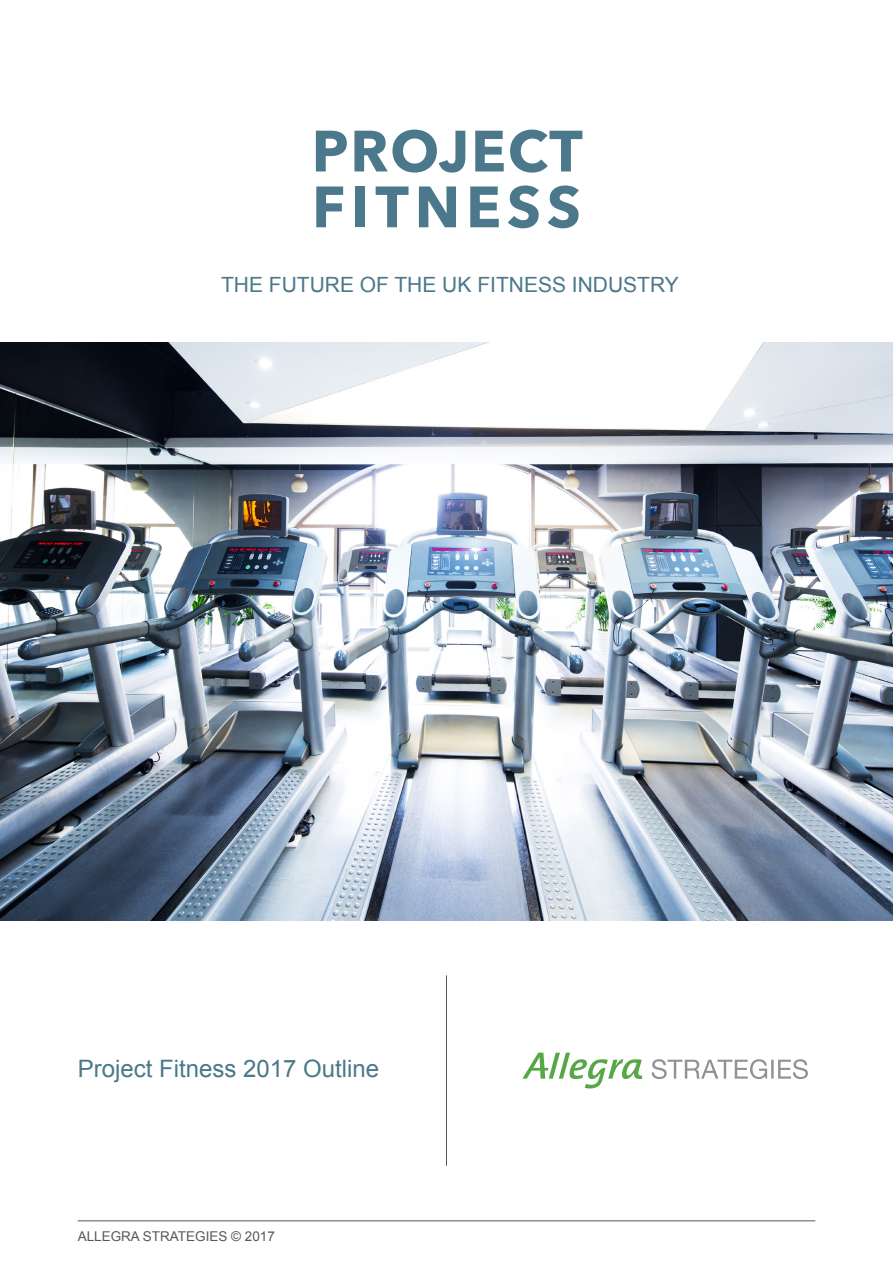
<style>
.page{position:relative;width:893px;height:1263px;background:#fff}
.page>*{position:absolute;margin:0;border:0;box-sizing:border-box;transform-origin:0 0}
.t1{font:700 57.6px/55.8px "Avenir Next";letter-spacing:.065em;color:#4b788a}
.t2{font:24px "Arial";color:#4b788a}
.t3{font:21px "Arial";color:#4b788a}
.t4{font:13.5px "Arial";color:#57585a}
</style>
<div class="page">
<img style="left:0;top:342px;width:893px;height:579px">
<hr style="left:446px;top:975px;width:1px;height:191px;background:#57585a">
<svg style="left:522px;top:1053px;width:120px;height:35px"></svg>
<svg style="left:652px;top:1059px;width:156px;height:20px"></svg>
<hr style="left:78px;top:1220px;width:737px;height:1px;background:#57585a">
<p class="t1" style="left:312px;top:123px;width:273px">PROJECT<br>FITNESS</p>
<p class="t3" style="left:221px;top:270px;width:459px">THE FUTURE OF THE UK FITNESS INDUSTRY</p>
<p class="t2" style="left:78px;top:1052px;width:303px">Project Fitness 2017 Outline</p>
<p class="t4" style="left:78px;top:1228px;width:199px">ALLEGRA STRATEGIES © 2017</p>
</div>
